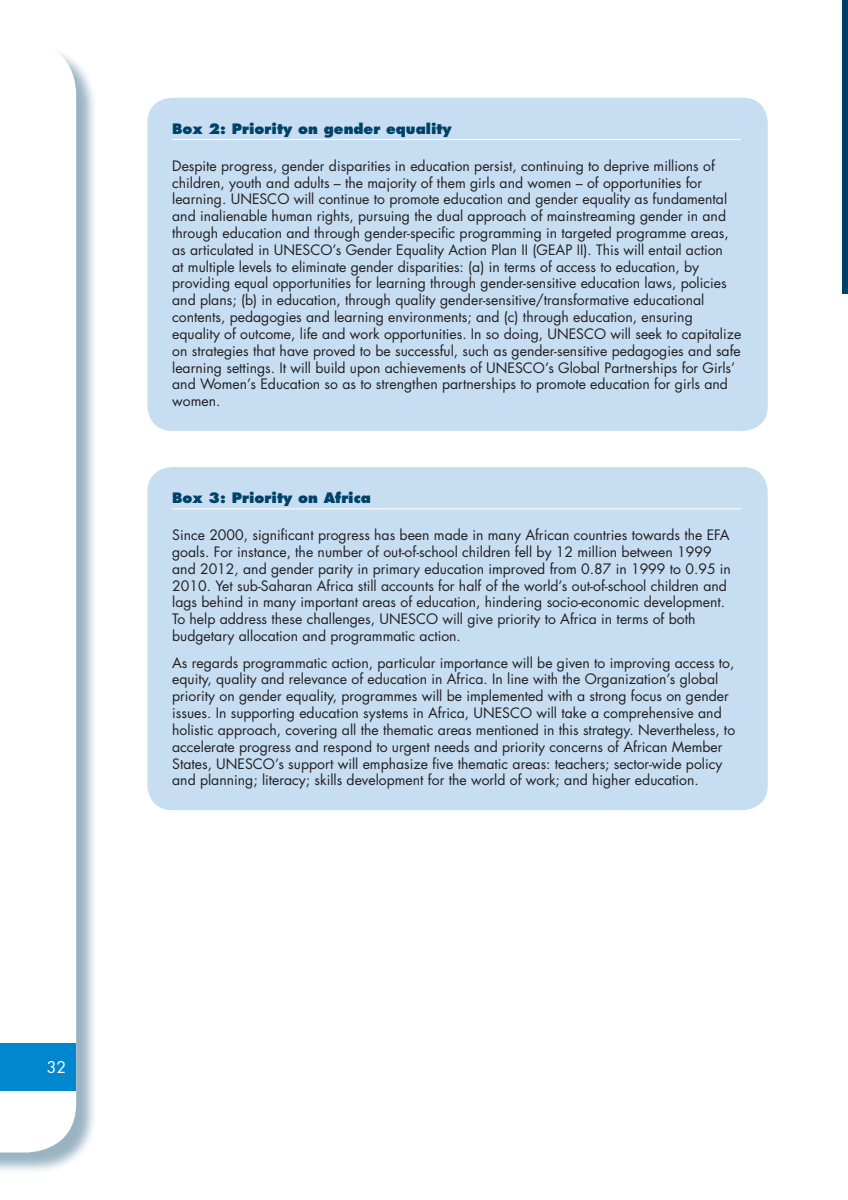
<style>
.page{position:relative;width:848px;height:1200px;background:#fff}
.page>*{position:absolute;margin:0;border:0;box-sizing:border-box;transform-origin:0 0}
.t1{font:15.75px "Futura Std";color:#fff}
.t2{font:14px/16.8px "Futura Std";color:#231f20}
.t3{font:800 14px "Futura Std";color:#004167}
</style>
<div class="page">
<div style="left:842px;top:0;width:6px;height:294px;background:#004167"></div>
<div style="left:0;top:46px;width:98px;height:1127px;background:#004167;opacity:.4"></div>
<svg style="left:0;top:46px;width:76px;height:1106px"></svg>
<div style="left:0;top:1042px;width:76px;height:48px;background:#0087cd"></div>
<div style="left:147px;top:98px;width:620px;height:333px;background:#c6ddf2;border-radius:25px"></div>
<hr style="left:172px;top:139px;width:569px;height:1px;background:#fff">
<div style="left:147px;top:467px;width:620px;height:343px;background:#c6ddf2;border-radius:25px"></div>
<hr style="left:172px;top:508px;width:569px;height:1px;background:#fff">
<p class="t3" style="left:172px;top:120px;width:281px">Box 2: Priority on gender equality</p>
<p class="t2" style="left:172px;top:157px;width:570px">Despite progress, gender disparities in education persist, continuing to deprive millions of children, youth and adults – the majority of them girls and women – of opportunities for learning. UNESCO will continue to promote education and gender equality as fundamental and inalienable human rights, pursuing the dual approach of mainstreaming gender in and through education and through gender-specific programming in targeted programme areas, as articulated in UNESCO’s Gender Equality Action Plan II (GEAP II). This will entail action<br>at multiple levels to eliminate gender disparities: (a) in terms of access to education, by providing equal opportunities for learning through gender-sensitive education laws, policies and plans; (b) in education, through quality gender-sensitive/transformative educational contents, pedagogies and learning environments; and (c) through education, ensuring equality of outcome, life and work opportunities. In so doing, UNESCO will seek to capitalize on strategies that have proved to be successful, such as gender-sensitive pedagogies and safe learning settings. It will build upon achievements of UNESCO’s Global Partnerships for Girls’ and Women’s Education so as to strengthen partnerships to promote education for girls and women.</p>
<p class="t3" style="left:172px;top:489px;width:200px">Box 3: Priority on Africa</p>
<p class="t2" style="left:172px;top:526px;width:560px">Since 2000, significant progress has been made in many African countries towards the EFA goals. For instance, the number of out-of-school children fell by 12 million between 1999 and 2012, and gender parity in primary education improved from 0.87 in 1999 to 0.95 in 2010. Yet sub-Saharan Africa still accounts for half of the world’s out-of-school children and lags behind in many important areas of education, hindering socio-economic development.<br>To help address these challenges, UNESCO will give priority to Africa in terms of both budgetary allocation and programmatic action.</p>
<p class="t2" style="left:172px;top:654px;width:564px">As regards programmatic action, particular importance will be given to improving access to, equity, quality and relevance of education in Africa. In line with the Organization’s global priority on gender equality, programmes will be implemented with a strong focus on gender issues. In supporting education systems in Africa, UNESCO will take a comprehensive and holistic approach, covering all the thematic areas mentioned in this strategy. Nevertheless, to accelerate progress and respond to urgent needs and priority concerns of African Member States, UNESCO’s support will emphasize five thematic areas: teachers; sector-wide policy and planning; literacy; skills development for the world of work; and higher education.</p>
<p class="t1" style="left:47px;top:1057px;width:21px">32</p>
</div>
